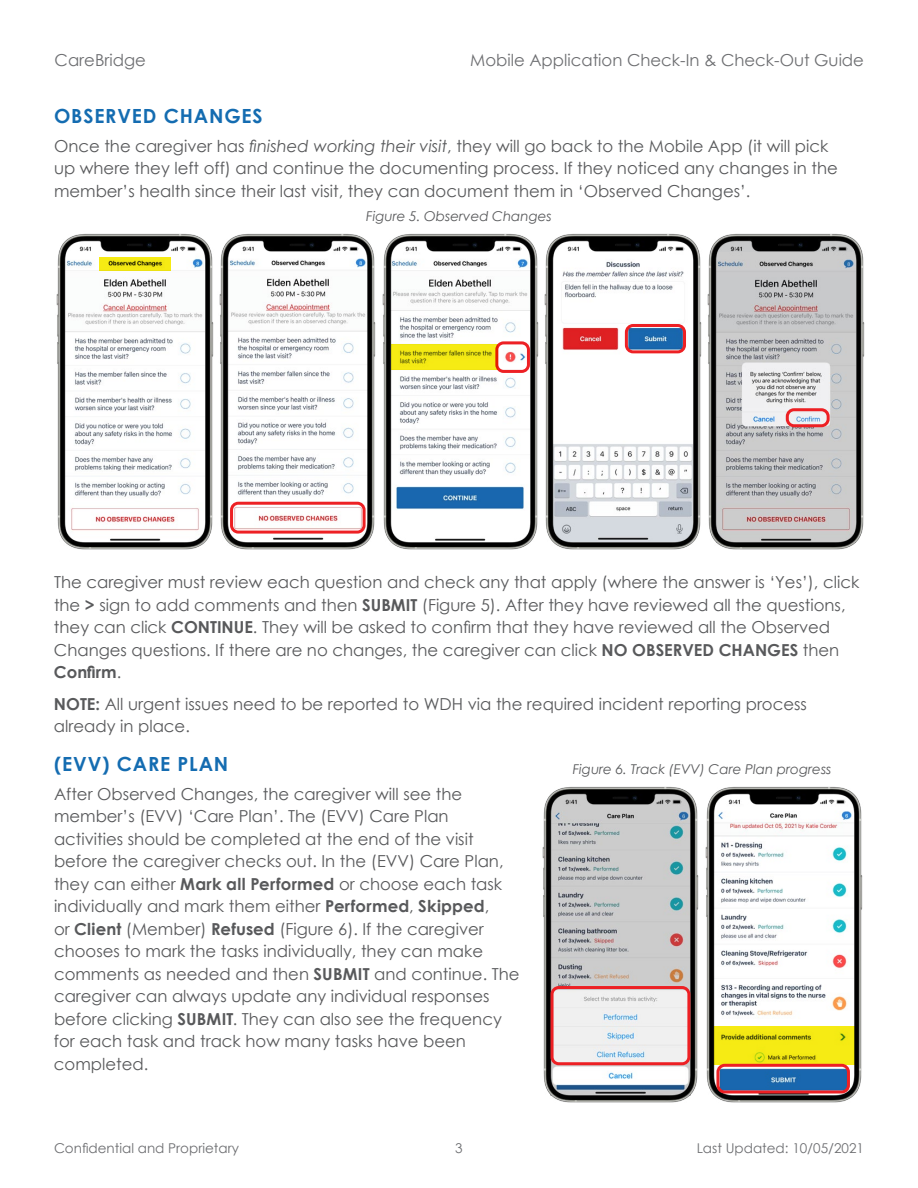
<style>
.page{position:relative;width:918px;height:1188px;background:#fff}
.page>*{position:absolute;margin:0;border:0;box-sizing:border-box;transform-origin:0 0}
.t1{font:700 19.5px "Century Gothic";letter-spacing:.045em;color:#146cb1}
.t2{font:16.5px/22.5px "Century Gothic";color:#58595b}
.t3{font:16.5px "Century Gothic";color:#6d6e71}
.t4{font:italic 13.5px "Century Gothic";color:#58595b}
.t5{font:13.5px "Century Gothic";color:#6d6e71}
.s1{font-style:italic}
.s2{font-weight:700}
</style>
<div class="page">
<img style="left:542px;top:786px;width:157px;height:317px">
<div style="left:551px;top:986px;width:139px;height:79px;border:3px solid #ed2024;border-radius:7px"></div>
<img style="left:705px;top:786px;width:158px;height:317px">
<svg style="left:713px;top:1026px;width:142px;height:38px;background:#e7dd12"></svg>
<div style="left:716px;top:1064px;width:134px;height:29px;border:3px solid #ed2024;border-radius:7px"></div>
<img style="left:707px;top:233px;width:158px;height:317px">
<img style="left:56px;top:233px;width:158px;height:317px">
<img style="left:219px;top:233px;width:157px;height:317px">
<img style="left:544px;top:233px;width:158px;height:317px">
<img style="left:382px;top:233px;width:157px;height:317px">
<svg style="left:99px;top:258px;width:72px;height:13px"></svg>
<div style="left:495px;top:341px;width:35px;height:32px;border:3px solid #ed2024;border-radius:7px"></div>
<div style="left:625px;top:324px;width:61px;height:29px;border:3px solid #ed2024;border-radius:7px"></div>
<div style="left:786px;top:408px;width:44px;height:19px;border:3px solid #ed2024;border-radius:7px"></div>
<svg style="left:391px;top:344px;width:106px;height:26px;background:#e7db12"></svg>
<div style="left:230px;top:502px;width:136px;height:32px;border:3px solid #ed2024;border-radius:7px"></div>
<p class="t3" style="left:55px;top:48px;width:93px">CareBridge</p>
<p class="t3" style="left:470px;top:49px;width:395px">Mobile Application Check-In &amp; Check-Out Guide</p>
<p class="t1" style="left:54px;top:101px;width:210px">OBSERVED CHANGES</p>
<p class="t2" style="left:54px;top:134px;width:785px">Once the caregiver has <span class="s1">finished working their visit</span>, they will go back to the Mobile App (it will pick up where they left off) and continue the documenting process. If they noticed any changes in the member’s health since their last visit, they can document them in ‘Observed Changes’.</p>
<p class="t4" style="left:366px;top:207px;width:187px">Figure 5. Observed Changes</p>
<p class="t2" style="left:54px;top:571px;width:807px">The caregiver must review each question and check any that apply (where the answer is ‘Yes’), click the <span class="s2">&gt;</span> sign to add comments and then <span class="s2">SUBMIT</span> (Figure 5). After they have reviewed all the questions, they can click <span class="s2">CONTINUE</span>. They will be asked to confirm that they have reviewed all the Observed Changes questions. If there are no changes, the caregiver can click <span class="s2">NO OBSERVED CHANGES</span> then <span class="s2">Confirm</span>.</p>
<p class="t2" style="left:54px;top:692px;width:755px"><span class="s2">NOTE:</span> All urgent issues need to be reported to WDH via the required incident reporting process already in place.</p>
<p class="t1" style="left:54px;top:749px;width:176px">(EVV) CARE PLAN</p>
<p class="t2" style="left:54px;top:782px;width:467px">After Observed Changes, the caregiver will see the member’s (EVV) ‘Care Plan’. The (EVV) Care Plan activities should be completed at the end of the visit before the caregiver checks out. In the (EVV) Care Plan, they can either <span class="s2">Mark all Performed</span> or choose each task individually and mark them either <span class="s2">Performed</span>, <span class="s2">Skipped</span>,<br>or <span class="s2">Client</span> (Member) <span class="s2">Refused</span> (Figure 6). If the caregiver chooses to mark the tasks individually, they can make comments as needed and then <span class="s2">SUBMIT</span> and continue. The caregiver can always update any individual responses before clicking <span class="s2">SUBMIT</span>. They can also see the frequency for each task and track how many tasks have been completed.</p>
<p class="t4" style="left:573px;top:760px;width:260px">Figure 6. Track (EVV) Care Plan progress</p>
<p class="t5" style="left:54px;top:1139px;width:187px">Confidential and Proprietary</p>
<p class="t5" style="left:455px;top:1139px;width:9px">3</p>
<p class="t5" style="left:697px;top:1139px;width:169px">Last Updated: 10/05/2021</p>
</div>
